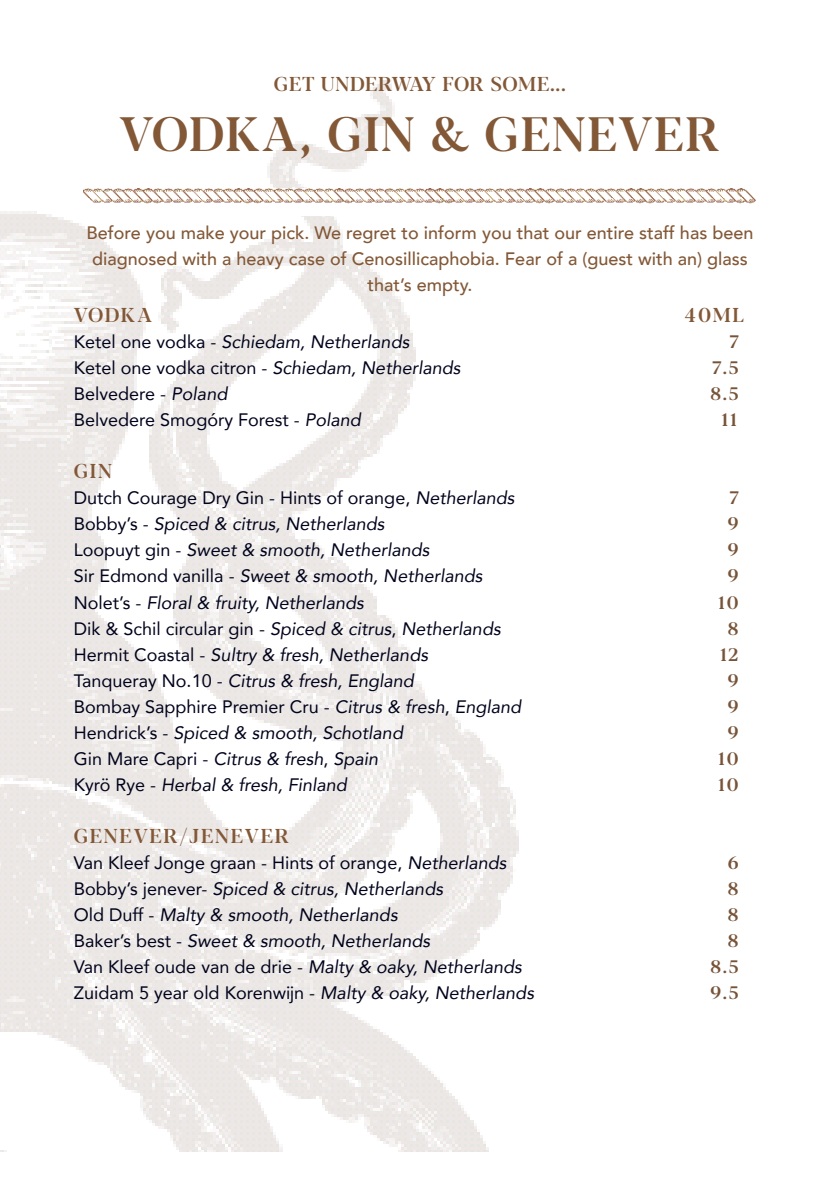
<style>
.page{position:relative;width:840px;height:1191px;background:#fff}
.page>*{position:absolute;margin:0;border:0;box-sizing:border-box;transform-origin:0 0}
.t1{font:500 48px "Blacker Display";letter-spacing:.04em;color:#825837}
.t2{font:500 20px "Blacker Display";letter-spacing:.025em;color:#825837}
.t3{font:500 20px "Blacker Display";letter-spacing:.09em;color:#825837}
.t4{font:500 20px "Blacker Display";letter-spacing:.065em;color:#825837}
.t5{font:italic 18px "Avenir";color:#00021b}
.t6{font:18px "Avenir";color:#00021b}
.t7{font:500 18px "Avenir";color:#825837}
.t8{font:500 18px "Blacker Display";letter-spacing:.09em;color:#775338}
.s1{font-style:normal}
.s2{font-style:italic}
</style>
<div class="page">
<img style="left:0;top:80px;width:518px;height:1071px">
<img style="left:83px;top:188px;width:671px;height:28px">
<p class="t2" style="left:274px;top:72px;width:293px">GET UNDERWAY FOR SOME...</p>
<p class="t1" style="left:119px;top:105px;width:602px">VODKA, GIN &amp; GENEVER</p>
<p class="t7" style="left:86px;top:217px;width:668px">Before you make your pick. We regret to inform you that our entire staff has been</p>
<p class="t7" style="left:92px;top:243px;width:657px">diagnosed with a heavy case of Cenosillicaphobia. Fear of a (guest with an) glass</p>
<p class="t7" style="left:367px;top:269px;width:107px">that’s empty.</p>
<p class="t4" style="left:74px;top:303px;width:80px">VODKA</p>
<p class="t4" style="left:684px;top:303px;width:60px">40ML</p>
<p class="t5" style="left:74px;top:331px;width:337px"><span class="s1">Ketel one vodka -</span> Schiedam, Netherlands</p>
<p class="t8" style="left:729px;top:331px;width:11px">7</p>
<p class="t6" style="left:74px;top:354px;width:388px">Ketel one vodka citron - <span class="s2">Schiedam, Netherlands</span></p>
<p class="t8" style="left:711px;top:357px;width:28px">7.5</p>
<p class="t6" style="left:74px;top:380px;width:155px">Belvedere - <span class="s2">Poland</span></p>
<p class="t8" style="left:710px;top:383px;width:29px">8.5</p>
<p class="t6" style="left:74px;top:406px;width:288px">Belvedere Smogóry Forest - <span class="s2">Poland</span></p>
<p class="t8" style="left:721px;top:409px;width:17px">11</p>
<p class="t4" style="left:74px;top:459px;width:40px">GIN</p>
<p class="t6" style="left:74px;top:484px;width:442px">Dutch Courage Dry Gin - Hints of orange, <span class="s2">Netherlands</span></p>
<p class="t8" style="left:729px;top:487px;width:11px">7</p>
<p class="t5" style="left:74px;top:513px;width:312px"><span class="s1">Bobby’s -</span> Spiced &amp; citrus, Netherlands</p>
<p class="t8" style="left:727px;top:513px;width:12px">9</p>
<p class="t5" style="left:74px;top:539px;width:357px"><span class="s1">Loopuyt gin -</span> Sweet &amp; smooth, Netherlands</p>
<p class="t8" style="left:727px;top:539px;width:12px">9</p>
<p class="t5" style="left:74px;top:565px;width:410px"><span class="s1">Sir Edmond vanilla -</span> Sweet &amp; smooth, Netherlands</p>
<p class="t8" style="left:727px;top:565px;width:12px">9</p>
<p class="t5" style="left:74px;top:591px;width:291px"><span class="s1">Nolet’s -</span> Floral &amp; fruity, Netherlands</p>
<p class="t8" style="left:717px;top:591px;width:22px">10</p>
<p class="t5" style="left:74px;top:617px;width:428px"><span class="s1">Dik &amp; Schil circular gin -</span> Spiced &amp; citrus<span class="s1">,</span> Netherlands</p>
<p class="t8" style="left:727px;top:617px;width:12px">8</p>
<p class="t5" style="left:74px;top:643px;width:355px"><span class="s1">Hermit Coastal -</span> Sultry &amp; fresh, Netherlands</p>
<p class="t8" style="left:719px;top:643px;width:20px">12</p>
<p class="t5" style="left:74px;top:669px;width:341px"><span class="s1">Tanqueray No.10 -</span> Citrus &amp; fresh, England</p>
<p class="t8" style="left:727px;top:669px;width:12px">9</p>
<p class="t6" style="left:74px;top:692px;width:448px">Bombay Sapphire Premier Cru - <span class="s2">Citrus &amp; fresh</span>, <span class="s2">England</span></p>
<p class="t8" style="left:727px;top:695px;width:12px">9</p>
<p class="t5" style="left:74px;top:721px;width:330px"><span class="s1">Hendrick’s -</span> Spiced &amp; smooth, Schotland</p>
<p class="t8" style="left:727px;top:721px;width:12px">9</p>
<p class="t5" style="left:74px;top:747px;width:306px"><span class="s1">Gin Mare Capri -</span> Citrus &amp; fresh<span class="s1">,</span> Spain</p>
<p class="t8" style="left:717px;top:747px;width:22px">10</p>
<p class="t5" style="left:74px;top:773px;width:274px"><span class="s1">Kyrö Rye -</span> Herbal &amp; fresh, Finland</p>
<p class="t8" style="left:717px;top:773px;width:22px">10</p>
<p class="t3" style="left:74px;top:823px;width:217px">GENEVER/JENEVER</p>
<p class="t6" style="left:74px;top:848px;width:434px">Van Kleef Jonge graan - Hints of orange, <span class="s2">Netherlands</span></p>
<p class="t8" style="left:727px;top:851px;width:12px">6</p>
<p class="t5" style="left:74px;top:877px;width:370px"><span class="s1">Bobby’s jenever-</span> Spiced &amp; citrus, Netherlands</p>
<p class="t8" style="left:727px;top:877px;width:12px">8</p>
<p class="t5" style="left:74px;top:903px;width:325px"><span class="s1">Old Duff -</span> Malty &amp; smooth, Netherlands</p>
<p class="t8" style="left:727px;top:903px;width:12px">8</p>
<p class="t5" style="left:74px;top:929px;width:357px"><span class="s1">Baker’s best -</span> Sweet &amp; smooth, Netherlands</p>
<p class="t8" style="left:727px;top:929px;width:12px">8</p>
<p class="t6" style="left:74px;top:952px;width:449px">Van Kleef oude van de drie - <span class="s2">Malty &amp; oaky, Netherlands</span></p>
<p class="t8" style="left:710px;top:955px;width:29px">8.5</p>
<p class="t6" style="left:74px;top:978px;width:461px">Zuidam 5 year old Korenwijn - <span class="s2">Malty &amp; oaky, Netherlands</span></p>
<p class="t8" style="left:710px;top:981px;width:30px">9.5</p>
</div>
